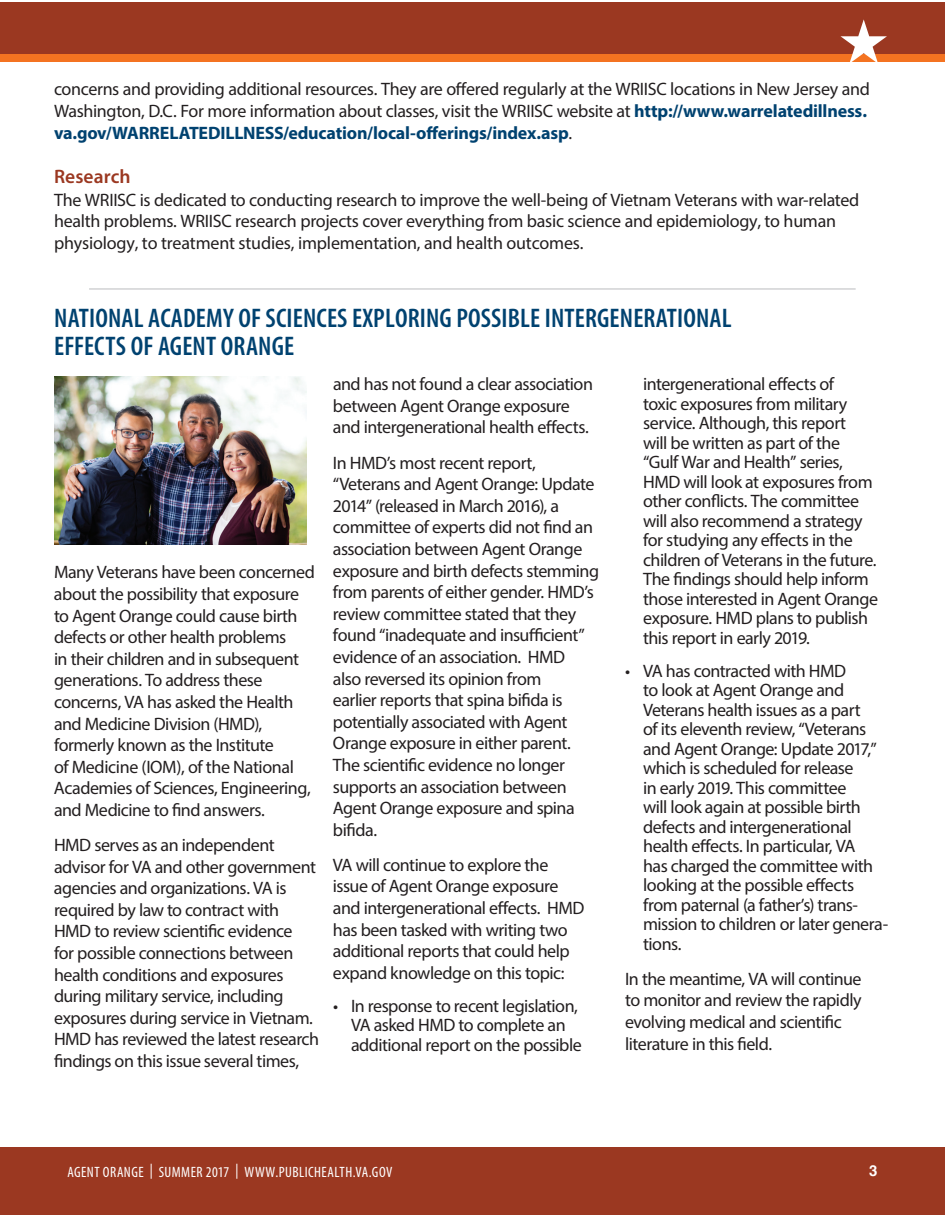
<style>
.page{position:relative;width:945px;height:1215px;background:#fff}
.page>*{position:absolute;margin:0;border:0;box-sizing:border-box;transform-origin:0 0}
.t1{font:600 condensed 27px/28.5px "Myriad Pro";letter-spacing:.005em;color:#004270}
.t2{font:600 19.5px "Myriad Pro";letter-spacing:.005em;color:#9b3821}
.t3{font:18px/21.6px "Myriad Pro";letter-spacing:-.025em;color:#231f20}
.t4{font:condensed 15px "Myriad Pro";letter-spacing:.03em;color:#fff}
.t5{font:700 15px "Helvetica";color:#fff}
.s1{font-weight:700;color:#004270}
</style>
<div class="page">
<div style="left:14px;top:1148px;width:931px;height:67px;background:#9b3821"></div>
<div style="left:0;top:1148px;width:14px;height:67px;background:#9b3821"></div>
<hr style="left:89px;top:288px;width:767px;height:2px;background:#d1d2d4">
<img style="left:54px;top:377px;width:253px;height:167px">
<div style="left:0;top:14px;width:14px;height:48px;background:#f47321"></div>
<div style="left:0;top:2px;width:14px;height:51px;background:#9b3821"></div>
<div style="left:14px;top:14px;width:931px;height:48px;background:#f47321"></div>
<div style="left:14px;top:2px;width:931px;height:51px;background:#9b3821"></div>
<svg style="left:840px;top:19px;width:47px;height:43px"></svg>
<p class="t3" style="left:54px;top:78px;width:817px">concerns and providing additional resources. They are offered regularly at the WRIISC locations in New Jersey and<br>Washington, D.C. For more information about classes, visit the WRIISC website at <span class="s1">http://www.warrelatedillness. va.gov/WARRELATEDILLNESS/education/local-offerings/index.asp</span>.</p>
<p class="t2" style="left:54px;top:164px;width:78px">Research</p>
<p class="t3" style="left:54px;top:188px;width:807px">The WRIISC is dedicated to conducting research to improve the well-being of Vietnam Veterans with war-related health problems. WRIISC research projects cover everything from basic science and epidemiology, to human physiology, to treatment studies, implementation, and health outcomes.</p>
<h2 class="t1" style="left:54px;top:303px;width:679px">NATIONAL ACADEMY OF SCIENCES EXPLORING POSSIBLE INTERGENERATIONAL<br>EFFECTS OF AGENT ORANGE</h2>
<p class="t3" style="left:54px;top:561px;width:262px">Many Veterans have been concerned about the possibility that exposure to Agent Orange could cause birth defects or other health problems<br>in their children and in subsequent generations. To address these concerns, VA has asked the Health and Medicine Division (HMD), formerly known as the Institute<br>of Medicine (IOM), of the National Academies of Sciences, Engineering, and Medicine to find answers.</p>
<p class="t3" style="left:54px;top:834px;width:267px">HMD serves as an independent advisor for VA and other government agencies and organizations. VA is required by law to contract with HMD to review scientific evidence<br>for possible connections between health conditions and exposures during military service, including exposures during service in Vietnam.<br>HMD has reviewed the latest research findings on this issue several times,</p>
<p class="t3" style="left:333px;top:373px;width:262px">and has not found a clear association between Agent Orange exposure and intergenerational health effects.</p>
<p class="t3" style="left:333px;top:451px;width:268px">In HMD’s most recent report, “Veterans and Agent Orange: Update<br>2014” (released in March 2016), a committee of experts did not find an association between Agent Orange exposure and birth defects stemming from parents of either gender. HMD’s review committee stated that they found “inadequate and insufficient” evidence of an association. HMD<br>also reversed its opinion from<br>earlier reports that spina bifida is potentially associated with Agent<br>Orange exposure in either parent.<br>The scientific evidence no longer supports an association between<br>Agent Orange exposure and spina bifida.</p>
<p class="t3" style="left:333px;top:854px;width:253px">VA will continue to explore the issue of Agent Orange exposure and intergenerational effects. HMD has been tasked with writing two additional reports that could help expand knowledge on this topic:</p>
<p class="t3" style="left:351px;top:996px;width:232px;line-height:19.5px;text-indent:-18px">• In response to recent legislation,<br>VA asked HMD to complete an additional report on the possible</p>
<p class="t3" style="left:643px;top:374px;width:236px;line-height:19.5px">intergenerational effects of<br>toxic exposures from military service. Although, this report<br>will be written as part of the “Gulf War and Health” series,<br>HMD will look at exposures from other conflicts. The committee will also recommend a strategy for studying any effects in the children of Veterans in the future.<br>The findings should help inform those interested in Agent Orange exposure. HMD plans to publish this report in early 2019.</p>
<p class="t3" style="left:643px;top:661px;width:247px;line-height:19.5px;text-indent:-18px">• VA has contracted with HMD<br>to look at Agent Orange and<br>Veterans health issues as a part<br>of its eleventh review, “Veterans and Agent Orange: Update 2017,” which is scheduled for release<br>in early 2019. This committee<br>will look again at possible birth defects and intergenerational health effects. In particular, VA<br>has charged the committee with looking at the possible effects from paternal (a father’s) trans&shy;mission to children or later genera&shy;tions.</p>
<p class="t3" style="left:625px;top:968px;width:238px">In the meantime, VA will continue to monitor and review the rapidly evolving medical and scientific literature in this field.</p>
<p class="t4" style="left:68px;top:1163px;width:326px">AGENT ORANGE | SUMMER 2017 | WWW.PUBLICHEALTH.VA.GOV</p>
<p class="t5" style="left:869px;top:1159px;width:10px">3</p>
</div>
